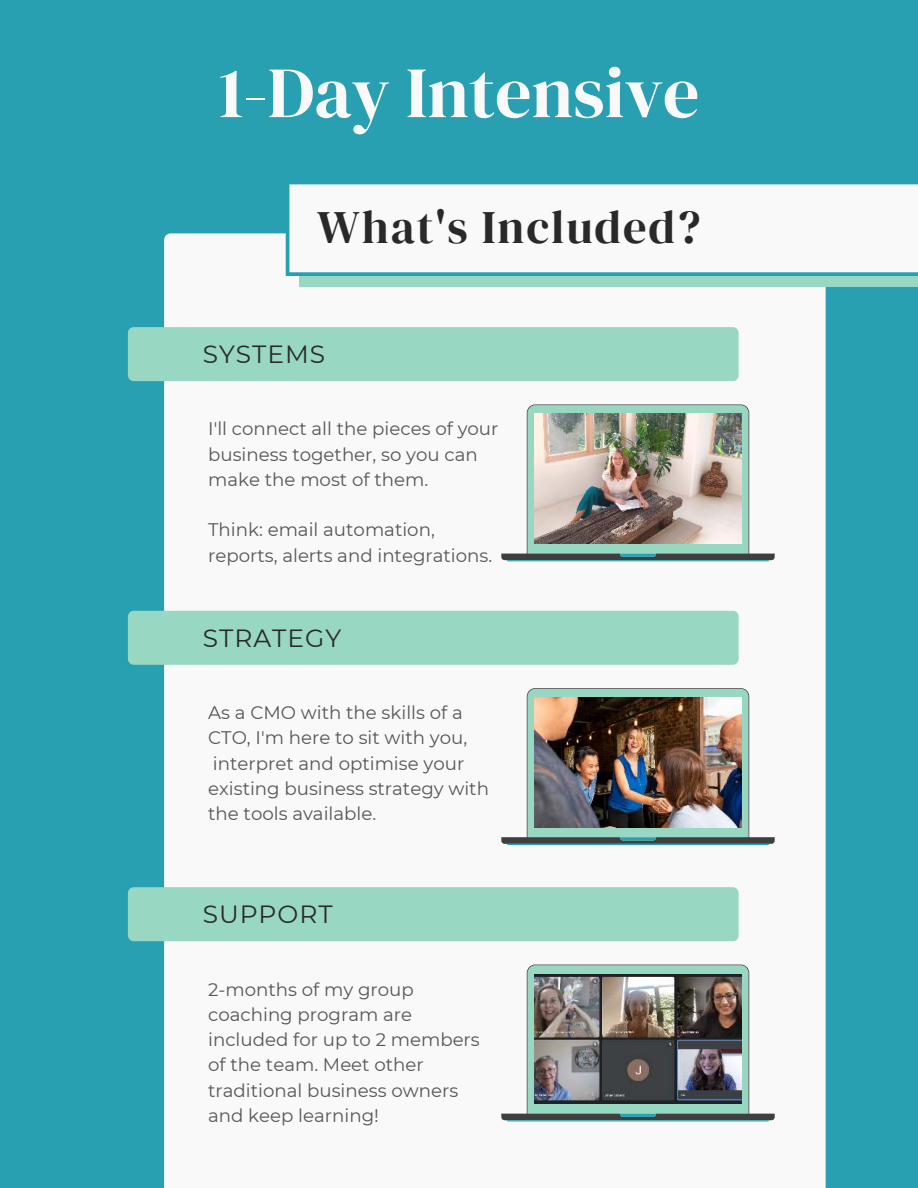
<style>
.page{position:relative;width:918px;height:1188px;background:#29a0b1}
.page>*{position:absolute;margin:0;border:0;box-sizing:border-box;transform-origin:0 0}
.t1{font:72px "DM Serif Display";color:#f9f9f9}
.t2{font:46.5px "DM Serif Display";letter-spacing:.04em;color:#292929}
.t3{font:24.9px "Montserrat";letter-spacing:.04em;color:#292929}
.t4{font:18.15px/25.2px "Montserrat";color:#565656}
</style>
<div class="page">
<div style="left:164px;top:233px;width:662px;height:955px;background:#f9f9f9"></div>
<div style="left:128px;top:327px;width:611px;height:54px;background:#98d7c2;border-radius:6px"></div>
<svg style="left:501px;top:404px;width:274px;height:157px;background:#bad2cb"></svg>
<img style="left:534px;top:414px;width:208px;height:130px">
<div style="left:128px;top:611px;width:611px;height:54px;background:#98d7c2;border-radius:6px"></div>
<svg style="left:501px;top:688px;width:274px;height:157px;background:#b8d0c9"></svg>
<img style="left:534px;top:698px;width:208px;height:129px">
<div style="left:128px;top:887px;width:611px;height:54px;background:#98d7c2;border-radius:6px"></div>
<svg style="left:501px;top:965px;width:274px;height:156px;background:#bbd4cc"></svg>
<img style="left:534px;top:974px;width:208px;height:130px">
<div style="left:300px;top:195px;width:618px;height:91px;background:#98d7c2"></div>
<div style="left:286px;top:184px;width:632px;height:92px;background:#f9f9f9"></div>
<h1 class="t1" style="left:219px;top:51px;width:482px">1-Day Intensive</h1>
<h2 class="t2" style="left:317px;top:200px;width:385px">What's Included?</h2>
<h3 class="t3" style="left:203px;top:337px;width:124px">SYSTEMS</h3>
<p class="t4" style="left:208px;top:416px;width:292px">I'll connect all the pieces of your business together, so you can make the most of them.</p>
<p class="t4" style="left:208px;top:517px;width:286px">Think: email automation, reports, alerts and integrations.</p>
<h3 class="t3" style="left:203px;top:621px;width:140px">STRATEGY</h3>
<p class="t4" style="left:208px;top:699px;width:282px">As a CMO with the skills of a<br>CTO, I'm here to sit with you, interpret and optimise your existing business strategy with the tools available.</p>
<h3 class="t3" style="left:203px;top:897px;width:131px">SUPPORT</h3>
<p class="t4" style="left:208px;top:976px;width:273px">2-months of my group coaching program are included for up to 2 members of the team. Meet other traditional business owners and keep learning!</p>
</div>
